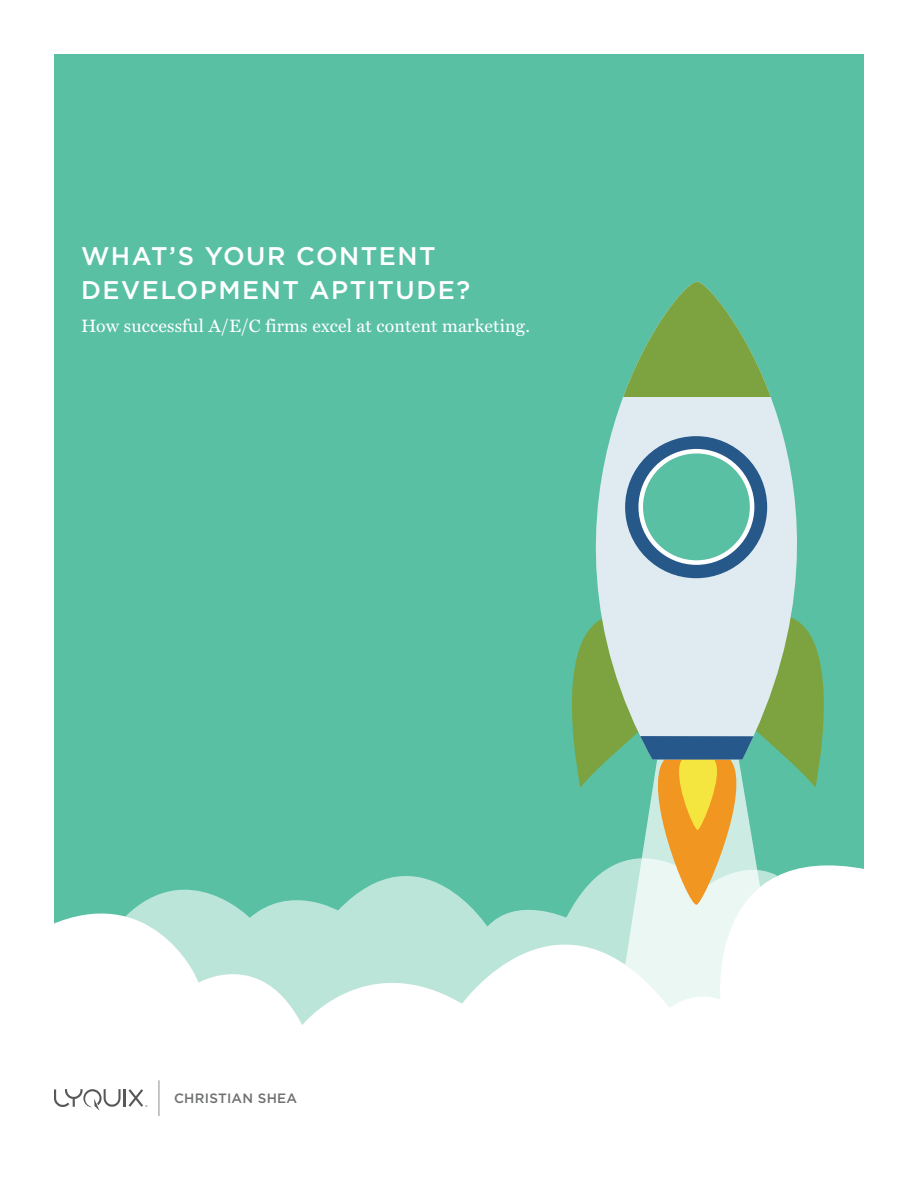
<style>
.page{position:relative;width:918px;height:1188px;background:#fff}
.page>*{position:absolute;margin:0;border:0;box-sizing:border-box;transform-origin:0 0}
.t1{font:500 25.5px "Gotham HTF";letter-spacing:.06em;color:#fff}
.t2{font:18px "Miller Text Roman";letter-spacing:.01em;color:#fff}
.t3{font:500 13.5px "Gotham HTF";letter-spacing:.02em;color:#6f7070}
</style>
<div class="page">
<div style="left:54px;top:54px;width:810px;height:999px;background:#59c0a4"></div>
<svg style="left:54px;top:866px;width:810px;height:187px;background:#e7f6f2"></svg>
<svg style="left:125px;top:866px;width:677px;height:176px"></svg>
<svg style="left:595px;top:397px;width:202px;height:218px;background:#cfe5e7"></svg>
<div style="left:625px;top:436px;width:142px;height:142px;background:#27588a;border-radius:50%"></div>
<div style="left:641px;top:451px;width:111px;height:112px;background:#59c0a4;border-radius:50%"></div>
<div style="left:638px;top:449px;width:116px;height:116px;border:5px solid #fff;border-radius:50%"></div>
<svg style="left:550px;top:615px;width:296px;height:404px"></svg>
<svg style="left:623px;top:282px;width:148px;height:115px;fill:#7ca340"></svg>
<svg style="left:54px;top:1089px;width:93px;height:22px"></svg>
<hr style="left:159px;top:1080px;width:1px;height:36px;background:#8d8d8d">
<p class="t1" style="left:81px;top:241px;width:356px">WHAT’S YOUR CONTENT</p>
<p class="t1" style="left:81px;top:275px;width:391px">DEVELOPMENT APTITUDE?</p>
<p class="t2" style="left:81px;top:315px;width:450px">How successful A/E/C firms excel at content marketing.</p>
<p class="t3" style="left:174px;top:1090px;width:125px">CHRISTIAN SHEA</p>
</div>
